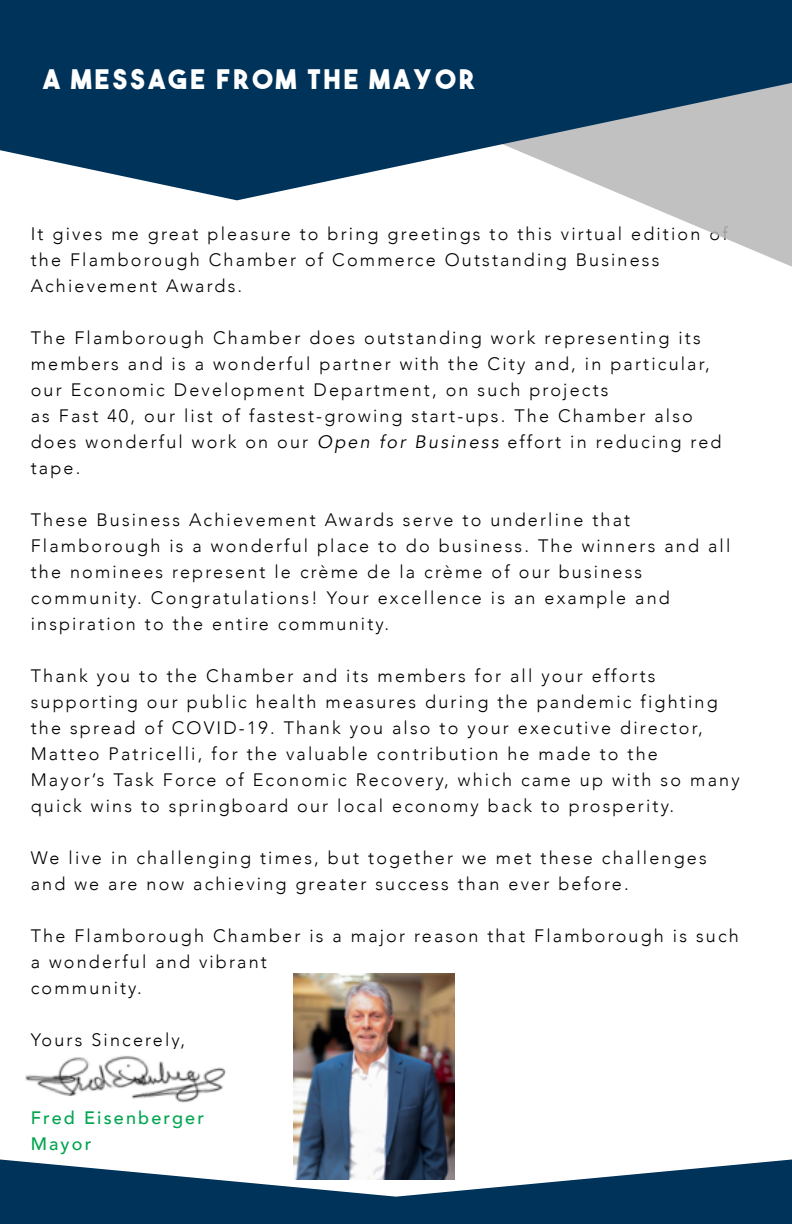
<style>
.page{position:relative;width:792px;height:1224px;background:#fff}
.page>*{position:absolute;margin:0;border:0;box-sizing:border-box;transform-origin:0 0}
.t1{font:27px "The Bold Font";letter-spacing:.12em;color:#fff}
.t2{font:300 18px/26px "Avenir";letter-spacing:.12em;color:#000}
.t3{font:500 18px/26px "Avenir";letter-spacing:.12em;color:#00a54f}
.s1{font-weight:400;font-style:italic}
</style>
<div class="page">
<img style="left:25px;top:1056px;width:201px;height:47px">
<svg style="left:235px;top:200px;width:557px;height:67px"></svg>
<svg style="left:0;top:0;width:792px;height:200px;fill:#00335a"></svg>
<img style="left:294px;top:973px;width:161px;height:186px">
<svg style="left:0;top:1159px;width:792px;height:65px;fill:#00335a"></svg>
<h1 class="t1" style="left:43px;top:62px;width:434px">A MESSAGE FROM THE MAYOR</h1>
<p class="t2" style="left:31px;top:221px;width:698px">It gives me great pleasure to bring greetings to this virtual edition of the Flamborough Chamber of Commerce Outstanding Business<br>Achievement Awards.</p>
<p class="t2" style="left:31px;top:325px;width:692px">The Flamborough Chamber does outstanding work representing its members and is a wonderful partner with the City and, in particular, our Economic Development Department, on such projects<br>as Fast 40, our list of fastest-growing start-ups. The Chamber also does wonderful work on our <span class="s1">Open for Business</span> effort in reducing red tape.</p>
<p class="t2" style="left:31px;top:507px;width:701px">These Business Achievement Awards serve to underline that Flamborough is a wonderful place to do business. The winners and all the nominees represent le crème de la crème of our business community. Congratulations! Your excellence is an example and inspiration to the entire community.</p>
<p class="t2" style="left:31px;top:663px;width:710px">Thank you to the Chamber and its members for all your efforts supporting our public health measures during the pandemic fighting the spread of COVID-19. Thank you also to your executive director, Matteo Patricelli, for the valuable contribution he made to the<br>Mayor’s Task Force of Economic Recovery, which came up with so many quick wins to springboard our local economy back to prosperity.</p>
<p class="t2" style="left:31px;top:845px;width:678px">We live in challenging times, but together we met these challenges and we are now achieving greater success than ever before.</p>
<p class="t2" style="left:31px;top:923px;width:710px">The Flamborough Chamber is a major reason that Flamborough is such a wonderful and vibrant<br>community.</p>
<p class="t2" style="left:31px;top:1027px;width:156px">Yours Sincerely,</p>
<p class="t3" style="left:31px;top:1104px;width:175px">Fred Eisenberger<br>Mayor</p>
</div>
